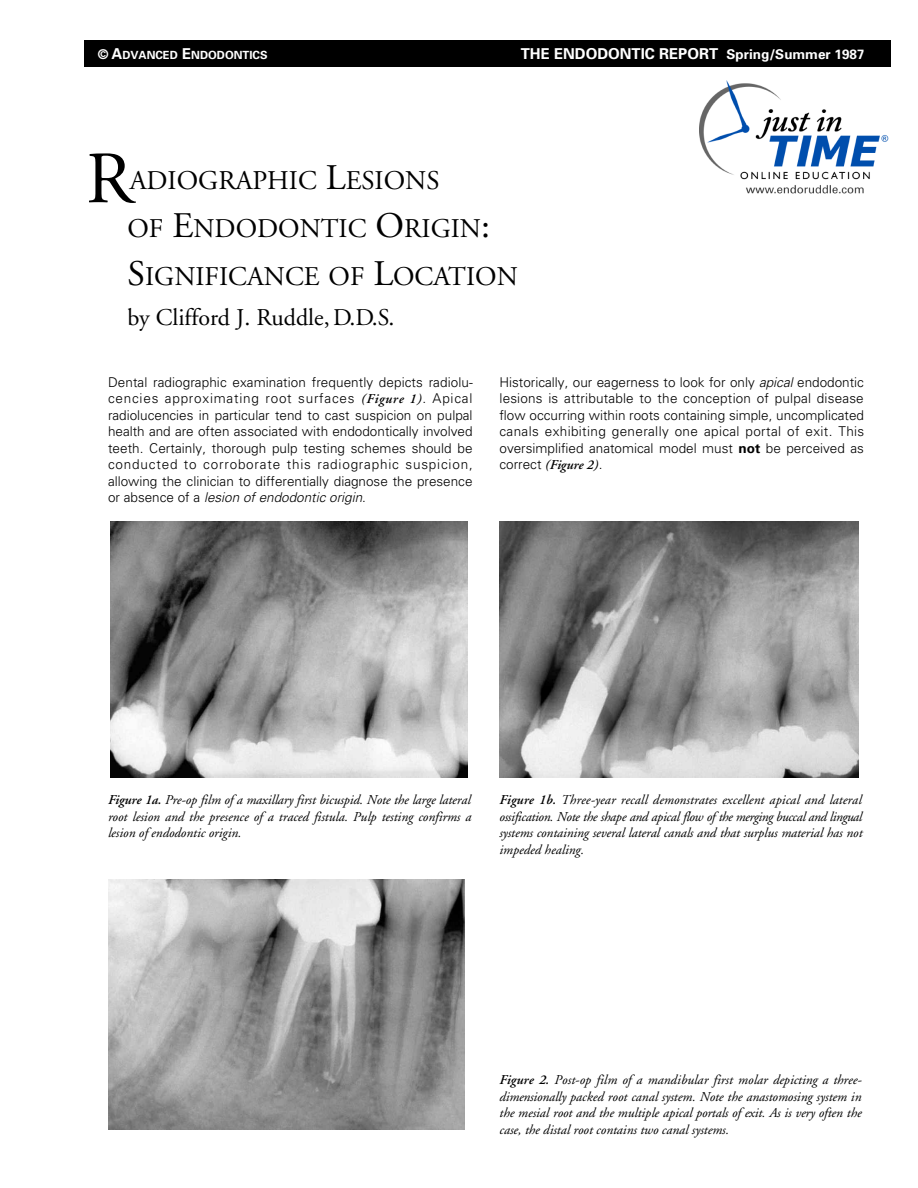
<style>
.page{position:relative;width:918px;height:1188px;background:#fff}
.page>*{position:absolute;margin:0;border:0;box-sizing:border-box;transform-origin:0 0}
.t1{font:73.5px "Adobe Garamond";color:#000}
.t2{font:27px/48px "Adobe Garamond";color:#000}
.t3{font:24px "Adobe Garamond";color:#000}
.t4{font:700 15px "Univers";color:#fff}
.t5{font:300 13.5px/16.5px "Univers";color:#000;text-align:justify}
.t6{font:italic 13.5px/16.5px "Adobe Garamond";color:#000;text-align:justify}
.t7{font:italic 600 13.5px "Adobe Garamond";color:#000}
.t8{font:700 11.25px "Univers";color:#fff}
.s1{font-size:13.5px}
.s2{font-size:15px}
.s3{font-size:36px}
.s4{font-family:"Adobe Garamond";font-weight:600;font-style:italic}
.s5{font-style:italic}
.s6{font-weight:700}
.s7{font-family:"Univers";font-weight:300;font-style:normal}
.s8{font-weight:600}
</style>
<div class="page">
<img style="left:699px;top:80px;width:190px;height:114px">
<div style="left:84px;top:40px;width:807px;height:28px;background:#000"></div>
<img style="left:500px;top:522px;width:359px;height:256px">
<img style="left:110px;top:522px;width:357px;height:256px">
<img style="left:108px;top:879px;width:356px;height:251px">
<p class="t8" style="left:98px;top:51px;width:171px"><span class="s1">©</span> <span class="s2">A</span>DVANCED <span class="s2">E</span>NDODONTICS</p>
<p class="t4" style="left:521px;top:49px;width:345px">THE ENDODONTIC REPORT <span class="s1">Spring/Summer 1987</span></p>
<h1 class="t1" style="left:86px;top:150px;width:49px">R</h1>
<h2 class="t2" style="left:127px;top:158px;width:392px">ADIOGRAPHIC <span class="s3">L</span>ESIONS<br>OF <span class="s3">E</span>NDODONTIC <span class="s3">O</span>RIGIN<span class="s3">:<br>S</span>IGNIFICANCE OF <span class="s3">L</span>OCATION</h2>
<h3 class="t3" style="left:127px;top:308px;width:268px">by Clifford J. Ruddle, D.D.S.</h3>
<p class="t5" style="left:108px;top:375px;width:366px">Dental radiographic examination frequently depicts radiolu&shy;cencies approximating root surfaces <span class="s4">(Figure 1)</span>. Apical radiolucencies in particular tend to cast suspicion on pulpal health and are often associated with endodontically involved teeth. Certainly, thorough pulp testing schemes should be conducted to corroborate this radiographic suspicion, allowing the clinician to differentially diagnose the presence or absence of a <span class="s5">lesion of endodontic origin</span>.</p>
<p class="t5" style="left:500px;top:375px;width:366px">Historically, our eagerness to look for only <span class="s5">apical</span> endodontic lesions is attributable to the conception of pulpal disease flow occurring within roots containing simple, uncomplicated canals exhibiting generally one apical portal of exit. This oversimplified anatomical model must <span class="s6">not</span> be perceived as</p>
<p class="t7" style="left:499px;top:460px;width:105px"><span class="s7">correct</span> (Figure 2)<span class="s7">.</span></p>
<p class="t6" style="left:108px;top:793px;width:365px"><span class="s8">Figure 1a.</span> Pre-op film of a maxillary first bicuspid. Note the large lateral root lesion and the presence of a traced fistula. Pulp testing confirms a lesion of endodontic origin.</p>
<p class="t6" style="left:500px;top:793px;width:365px"><span class="s8">Figure 1b.</span> Three-year recall demonstrates excellent apical and lateral ossification. Note the shape and apical flow of the merging buccal and lingual systems containing several lateral canals and that surplus material has not impeded healing.</p>
<p class="t6" style="left:500px;top:1073px;width:364px"><span class="s8">Figure 2.</span> Post-op film of a mandibular first molar depicting a three&shy;dimensionally packed root canal system. Note the anastomosing system in the mesial root and the multiple apical portals of exit. As is very often the case, the distal root contains two canal systems.</p>
</div>
